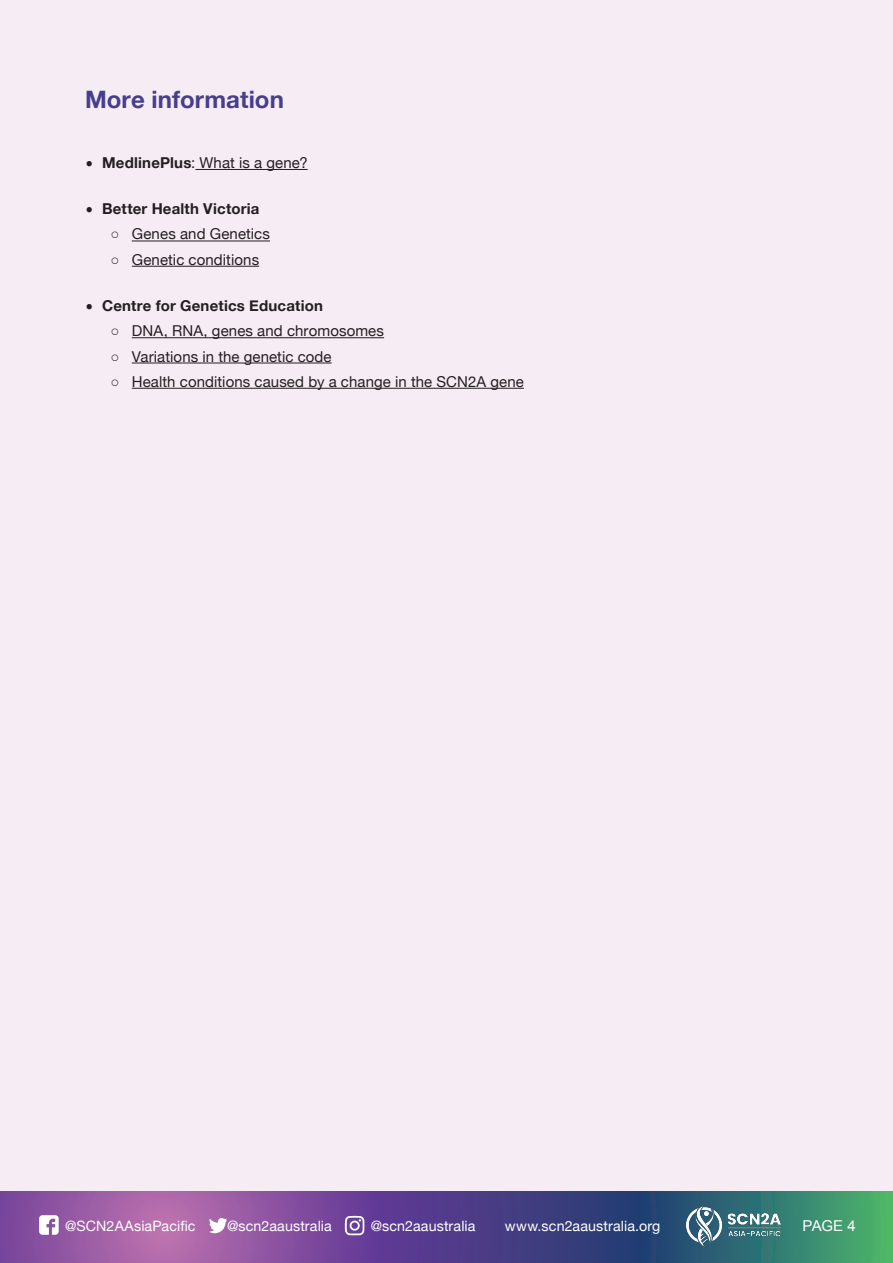
<style>
.page{position:relative;width:893px;height:1263px;background:#fff}
.page>*{position:absolute;margin:0;border:0;box-sizing:border-box;transform-origin:0 0}
.Body{font:700 24px "Helvetica Neue";letter-spacing:.005em;color:#473f8e}
.t1{font:15px "Helvetica Neue";letter-spacing:.01em;color:#231f20}
.t2{font:700 15px "Helvetica Neue";letter-spacing:.015em;color:#231f20}
.t3{font:15px "Arial";color:#fff}
.t4{font:14.25px "Helvetica Neue";letter-spacing:.01em;color:#fff}
.s1{font-weight:700}
.s2{font-weight:400}
.s3{font-family:"Arial"}
</style>
<div class="page">
<svg style="left:0;top:1191px;width:893px;height:72px;background:#63578c"></svg>
<img style="left:683px;top:1206px;width:102px;height:40px">
<svg style="left:39px;top:1215px;width:20px;height:20px"></svg>
<svg style="left:209px;top:1217px;width:18px;height:17px"></svg>
<svg style="left:345px;top:1216px;width:19px;height:19px"></svg>
<div style="left:0;top:0;width:893px;height:1191px;background:#f6ecf4"></div>
<hr style="left:195px;top:169px;width:113px;height:1px;background:#231f20">
<hr style="left:132px;top:241px;width:138px;height:1px;background:#231f20">
<hr style="left:132px;top:266px;width:127px;height:1px;background:#231f20">
<hr style="left:132px;top:337px;width:252px;height:1px;background:#231f20">
<hr style="left:132px;top:363px;width:200px;height:1px;background:#231f20">
<hr style="left:132px;top:388px;width:392px;height:1px;background:#231f20">
<p class="Body" style="left:85px;top:81px;width:200px">More information</p>
<p class="t1" style="left:85px;top:152px;width:224px">࡟ <span class="s1">MedlinePlus</span>: What is a gene?</p>
<p class="t2" style="left:85px;top:197px;width:176px"><span class="s2">࡟</span> Better Health Victoria</p>
<p class="t1" style="left:111px;top:223px;width:161px"><span class="s3">○</span> Genes and Genetics</p>
<p class="t1" style="left:111px;top:249px;width:150px"><span class="s3">○</span> Genetic conditions</p>
<p class="t2" style="left:85px;top:294px;width:239px"><span class="s2">࡟</span> Centre for Genetics Education</p>
<p class="t1" style="left:111px;top:320px;width:275px"><span class="s3">○</span> DNA, RNA, genes and chromosomes</p>
<p class="t1" style="left:111px;top:345px;width:223px"><span class="s3">○</span> Variations in the genetic code</p>
<p class="t1" style="left:111px;top:371px;width:415px"><span class="s3">○</span> Health conditions caused by a change in the SCN2A gene</p>
<p class="t4" style="left:65px;top:1216px;width:132px">@SCN2AAsiaPacific</p>
<p class="t4" style="left:227px;top:1216px;width:106px">@scn2aaustralia</p>
<p class="t4" style="left:371px;top:1216px;width:106px">@scn2aaustralia</p>
<p class="t4" style="left:505px;top:1216px;width:157px">www.scn2aaustralia.org</p>
<p class="t3" style="left:802px;top:1216px;width:55px">PAGE 4</p>
</div>
